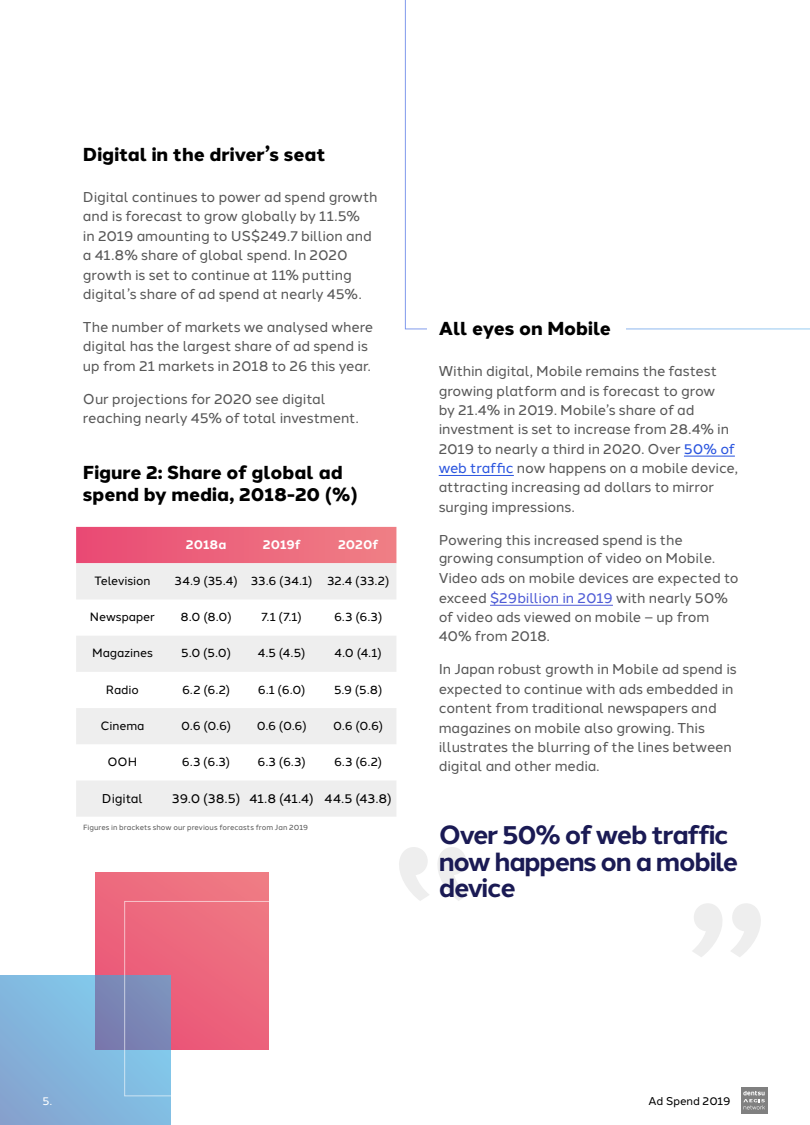
<style>
.page{position:relative;width:810px;height:1125px;background:#fff}
.page>*{position:absolute;margin:0;border:0;box-sizing:border-box;transform-origin:0 0}
.t1{font:700 26.25px/26.2px "Halcom";letter-spacing:-.05em;color:#1a1a54}
.t2{font:800 18.75px/22.5px "Halcom";color:#000}
.t3{font:14.25px/19.4px "Halcom";letter-spacing:-.01em;color:#575757}
.t4{font:12.75px "Halcom";letter-spacing:-.01em;color:#000}
.t5{font:700 12.75px "Halcom";color:#fff}
.t6{font:12px "Halcom";letter-spacing:-.005em;color:#000}
.t7{font:11.25px "Halcom";letter-spacing:-.01em;color:#000}
.t8{font:11.25px "Halcom";color:#fff}
.t9{font:7.5px "Halcom";letter-spacing:.005em;color:#575757}
.s1{color:#2954df}
.s2{color:#4f5cd6}
</style>
<div class="page">
<div style="left:95px;top:873px;width:174px;height:176px;background:linear-gradient(to bottom,#ee7381,#ea5d7a)"></div>
<svg style="left:0;top:976px;width:170px;height:149px;background:#80abd4"></svg>
<svg style="left:76px;top:527px;width:320px;height:36px;background:#ec647c"></svg>
<svg style="left:76px;top:563px;width:320px;height:254px;fill:#eee"></svg>
<svg style="left:693px;top:903px;width:68px;height:54px"></svg>
<svg style="left:399px;top:847px;width:69px;height:54px"></svg>
<div style="left:124px;top:901px;width:158px;height:195px;border:1px solid #fff"></div>
<div style="left:741px;top:1087px;width:26px;height:27px;background:#808080"></div>
<svg style="left:743px;top:1091px;width:22px;height:19px"></svg>
<svg style="left:405px;top:0;width:405px;height:329px"></svg>
<div style="left:428px;top:309px;width:198px;height:36px;background:#fff"></div>
<hr style="left:490px;top:605px;width:123px;height:1px;background:#4f5cd6">
<hr style="left:439px;top:475px;width:75px;height:1px;background:#2954df">
<hr style="left:684px;top:456px;width:51px;height:1px;background:#2954df">
<h2 class="t2" style="left:83px;top:142px;width:244px">Digital in the driver’s seat</h2>
<p class="t3" style="left:83px;top:186px;width:296px">Digital continues to power ad spend growth and is forecast to grow globally by 11.5%<br>in 2019 amounting to US$249.7 billion and a 41.8% share of global spend. In 2020 growth is set to continue at 11% putting digital’s share of ad spend at nearly 45%.</p>
<p class="t3" style="left:83px;top:316px;width:292px">The number of markets we analysed where digital has the largest share of ad spend is up from 21 markets in 2018 to 26 this year.</p>
<p class="t3" style="left:83px;top:388px;width:277px">Our projections for 2020 see digital reaching nearly 45% of total investment.</p>
<h2 class="t2" style="left:83px;top:460px;width:277px">Figure 2: Share of global ad spend by media, 2018-20 (%)</h2>
<p class="t5" style="left:186px;top:534px;width:42px">2018a</p>
<p class="t5" style="left:263px;top:534px;width:39px">2019f</p>
<p class="t5" style="left:338px;top:534px;width:42px">2020f</p>
<p class="t6" style="left:94px;top:571px;width:58px">Television</p>
<p class="t6" style="left:175px;top:571px;width:216px">34.9 (35.4) 33.6 (34.1) 32.4 (33.2)</p>
<p class="t6" style="left:90px;top:607px;width:67px">Newspaper</p>
<p class="t6" style="left:181px;top:607px;width:53px">8.0 (8.0)</p>
<p class="t6" style="left:262px;top:607px;width:42px">7.1 (7.1)</p>
<p class="t6" style="left:334px;top:607px;width:50px">6.3 (6.3)</p>
<p class="t6" style="left:92px;top:644px;width:62px">Magazines</p>
<p class="t6" style="left:181px;top:644px;width:51px">5.0 (5.0)</p>
<p class="t6" style="left:258px;top:644px;width:49px">4.5 (4.5)</p>
<p class="t6" style="left:335px;top:644px;width:49px">4.0 (4.1)</p>
<p class="t6" style="left:106px;top:680px;width:34px">Radio</p>
<p class="t6" style="left:182px;top:680px;width:50px">6.2 (6.2)</p>
<p class="t6" style="left:258px;top:680px;width:49px">6.1 (6.0)</p>
<p class="t6" style="left:334px;top:680px;width:50px">5.9 (5.8)</p>
<p class="t6" style="left:100px;top:716px;width:46px">Cinema</p>
<p class="t6" style="left:181px;top:716px;width:51px">0.6 (0.6)</p>
<p class="t6" style="left:257px;top:716px;width:51px">0.6 (0.6)</p>
<p class="t6" style="left:333px;top:716px;width:51px">0.6 (0.6)</p>
<p class="t6" style="left:108px;top:752px;width:31px">OOH</p>
<p class="t6" style="left:182px;top:752px;width:50px">6.3 (6.3)</p>
<p class="t6" style="left:258px;top:752px;width:50px">6.3 (6.3)</p>
<p class="t6" style="left:334px;top:752px;width:50px">6.3 (6.2)</p>
<p class="t4" style="left:102px;top:788px;width:43px">Digital</p>
<p class="t4" style="left:172px;top:788px;width:222px">39.0 (38.5) 41.8 (41.4) 44.5 (43.8)</p>
<p class="t9" style="left:83px;top:821px;width:227px">Figures in brackets show our previous forecasts from Jan 2019</p>
<h2 class="t2" style="left:439px;top:316px;width:174px">All eyes on Mobile</h2>
<p class="t3" style="left:439px;top:360px;width:301px">Within digital, Mobile remains the fastest growing platform and is forecast to grow<br>by 21.4% in 2019. Mobile’s share of ad investment is set to increase from 28.4% in 2019 to nearly a third in 2020. Over <span class="s1">50% of web traffic</span> now happens on a mobile device, attracting increasing ad dollars to mirror surging impressions.</p>
<p class="t3" style="left:439px;top:529px;width:278px;line-height:18.4px">Powering this increased spend is the growing consumption of video on Mobile.</p>
<p class="t3" style="left:439px;top:567px;width:301px">Video ads on mobile devices are expected to exceed <span class="s2">$29billion in 2019</span> with nearly 50% of video ads viewed on mobile – up from 40% from 2018.</p>
<p class="t3" style="left:439px;top:657px;width:300px;line-height:19.6px">In Japan robust growth in Mobile ad spend is expected to continue with ads embedded in content from traditional newspapers and magazines on mobile also growing. This illustrates the blurring of the lines between digital and other media.</p>
<h1 class="t1" style="left:439px;top:820px;width:301px">Over 50% of web traffic now happens on a mobile device</h1>
<p class="t8" style="left:43px;top:1092px;width:11px">5.</p>
<p class="t7" style="left:649px;top:1092px;width:84px">Ad Spend 2019</p>
</div>
